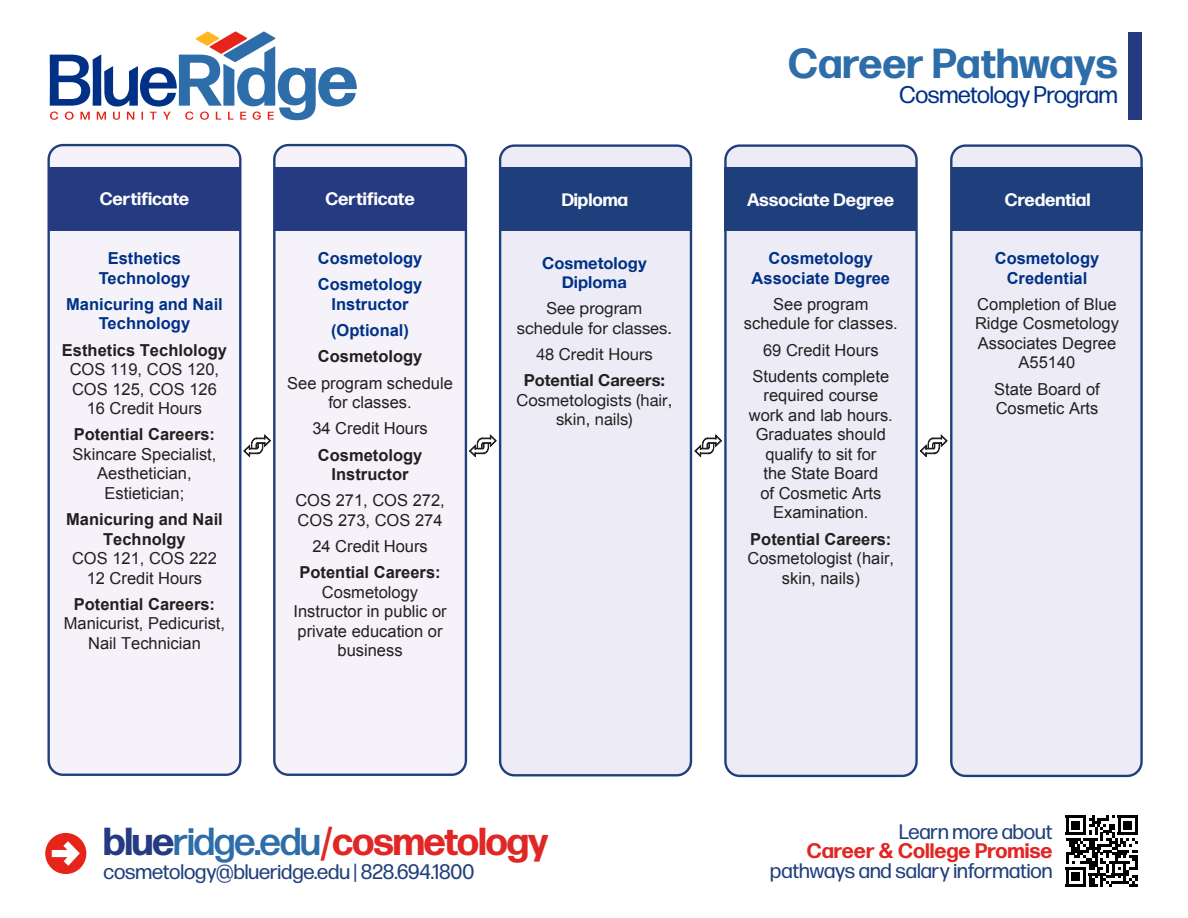
<style>
.page{position:relative;width:1188px;height:918px;background:#fff}
.page>*{position:absolute;margin:0;border:0;box-sizing:border-box;transform-origin:0 0}
.t1{font:700 42px "Forma DJR Banner";letter-spacing:.03em;color:#2d6da9}
.t2{font:700 39px "Forma DJR Banner";color:#e12725}
.t3{font:24px "Forma DJR Banner";letter-spacing:.02em;color:#003186}
.t4{font:21px "Forma DJR Banner";letter-spacing:.03em;color:#1f3f7c}
.t5{font:700 21px/19.5px "Forma DJR Banner";letter-spacing:.03em;color:#e12725;text-align:right}
.t6{font:700 18px "Forma DJR Banner";letter-spacing:.03em;color:#fff}
.t7{font:16.5px/19.5px "Arial";color:#231f20;text-align:center}
.t8{font:700 16.5px/19.5px "Arial";color:#003186;text-align:center}
.t9{font:16.5px/19.5px "Helvetica Neue";color:#231f20;text-align:center}
.t10{font:700 16.5px/19.5px "Arial";color:#231f20;text-align:center}
.t11{font:700 16.5px/19.5px "Helvetica Neue";color:#003186;text-align:center}
.s1{font-weight:700}
.s2{font-weight:400}
.s3{font-weight:400;color:#1f3f7c}
.s4{color:#253a80}
.s5{font-weight:500;color:#2d6da9}
.s6{font-weight:500}
</style>
<div class="page">
<svg style="left:50px;top:32px;width:307px;height:88px"></svg>
<div style="left:500px;top:146px;width:191px;height:629px;background:#edecf6;border-radius:14px"></div>
<div style="left:499px;top:144px;width:193px;height:632px;border:2px solid #1f3f7c;border-radius:14px"></div>
<div style="left:274px;top:145px;width:192px;height:630px;background:#f5f3f9;border-radius:14px"></div>
<div style="left:273px;top:144px;width:194px;height:632px;border:2px solid #1f3f7c;border-radius:14px"></div>
<div style="left:49px;top:145px;width:191px;height:630px;background:#f5f3f9;border-radius:14px"></div>
<div style="left:47px;top:144px;width:194px;height:632px;border:2px solid #1f3f7c;border-radius:14px"></div>
<div style="left:274px;top:167px;width:193px;height:63px;background:#253a80"></div>
<div style="left:48px;top:167px;width:193px;height:63px;background:#253a80"></div>
<div style="left:499px;top:168px;width:191px;height:63px;background:#1f3f7c"></div>
<div style="left:725px;top:146px;width:192px;height:630px;background:#edecf6;border-radius:14px"></div>
<div style="left:724px;top:144px;width:194px;height:633px;border:2px solid #1f3f7c;border-radius:14px"></div>
<div style="left:724px;top:168px;width:193px;height:63px;background:#1f3f7c"></div>
<div style="left:951px;top:146px;width:191px;height:630px;background:#edecf6;border-radius:14px"></div>
<div style="left:950px;top:144px;width:193px;height:633px;border:2px solid #1f3f7c;border-radius:14px"></div>
<div style="left:953px;top:168px;width:190px;height:63px;background:#1f3f7c"></div>
<svg style="left:695px;top:435px;width:27px;height:22px"></svg>
<svg style="left:469px;top:435px;width:27px;height:22px"></svg>
<svg style="left:244px;top:435px;width:27px;height:22px"></svg>
<svg style="left:1066px;top:815px;width:72px;height:72px"></svg>
<hr style="left:1066px;top:884px;width:20px;height:3px;background:#000">
<div style="left:1072px;top:873px;width:8px;height:8px;background:#000"></div>
<svg style="left:45px;top:833px;width:42px;height:41px"></svg>
<div style="left:1128px;top:32px;width:13px;height:87px;background:#253a80"></div>
<svg style="left:920px;top:435px;width:27px;height:22px"></svg>
<p class="t1" style="left:789px;top:37px;width:330px">Career Pathways</p>
<p class="t3" style="left:900px;top:80px;width:219px">Cosmetology Program</p>
<p class="t6" style="left:100px;top:188px;width:90px">Certificate</p>
<p class="t6" style="left:326px;top:188px;width:90px">Certificate</p>
<p class="t6" style="left:562px;top:188px;width:67px">Diploma</p>
<p class="t6" style="left:748px;top:188px;width:148px">Associate Degree</p>
<p class="t6" style="left:1005px;top:188px;width:86px">Credential</p>
<p class="t8" style="left:99px;top:249px;width:93px">Esthetics<br>Technology</p>
<p class="t8" style="left:66px;top:295px;width:158px">Manicuring and Nail<br>Technology</p>
<p class="t7" style="left:62px;top:340px;width:167px"><span class="s1">Esthetics Techlology<br></span>COS 119, COS 120,<br>COS 125, COS 126<br>16 Credit Hours</p>
<p class="t7" style="left:72px;top:425px;width:145px"><span class="s1">Potential Careers:<br></span>Skincare Specialist,<br>Aesthetician,<br>Estietician;</p>
<p class="t10" style="left:66px;top:510px;width:158px">Manicuring and Nail<br>Technolgy<br><span class="s2">COS 121, COS 222<br>12 Credit Hours</span></p>
<p class="t7" style="left:64px;top:594px;width:163px"><span class="s1">Potential Careers:<br></span>Manicurist, Pedicurist,<br>Nail Technician</p>
<p class="t8" style="left:318px;top:249px;width:106px">Cosmetology</p>
<p class="t8" style="left:318px;top:275px;width:106px">Cosmetology<br>Instructor</p>
<p class="t8" style="left:331px;top:321px;width:79px">(Optional)</p>
<p class="t10" style="left:318px;top:347px;width:106px">Cosmetology</p>
<p class="t7" style="left:287px;top:373px;width:167px">See program schedule for classes.</p>
<p class="t7" style="left:312px;top:419px;width:117px">34 Credit Hours</p>
<p class="t10" style="left:318px;top:446px;width:106px">Cosmetology<br>Instructor</p>
<p class="t7" style="left:295px;top:491px;width:151px;text-align:left">COS 271, COS 272,<br>COS 273, COS 274</p>
<p class="t7" style="left:312px;top:537px;width:117px">24 Credit Hours</p>
<p class="t7" style="left:294px;top:563px;width:155px"><span class="s1">Potential Careers:<br></span>Cosmetology<br>Instructor in public or private education or business</p>
<p class="t11" style="left:542px;top:253px;width:106px">Cosmetology<br>Diploma</p>
<p class="t9" style="left:517px;top:300px;width:157px">See program schedule for classes.</p>
<p class="t9" style="left:536px;top:345px;width:118px">48 Credit Hours</p>
<p class="t9" style="left:516px;top:372px;width:157px"><span class="s1">Potential Careers:<br></span>Cosmetologists (hair, skin, nails)</p>
<p class="t8" style="left:752px;top:249px;width:140px">Cosmetology<br>Associate Degree</p>
<p class="t7" style="left:744px;top:294px;width:156px">See program schedule for classes.</p>
<p class="t7" style="left:763px;top:340px;width:117px">69 Credit Hours</p>
<p class="t7" style="left:749px;top:366px;width:145px">Students complete required course work and lab hours.<br>Graduates should qualify to sit for<br>the State Board<br>of Cosmetic Arts<br>Examination.</p>
<p class="t7" style="left:748px;top:529px;width:148px"><span class="s1">Potential Careers:<br></span>Cosmetologist (hair, skin, nails)</p>
<p class="t8" style="left:995px;top:249px;width:106px">Cosmetology<br>Credential</p>
<p class="t7" style="left:975px;top:294px;width:145px">Completion of Blue<br>Ridge Cosmetology<br>Associates Degree<br>A55140</p>
<p class="t7" style="left:994px;top:379px;width:107px;text-align:left">State Board of<br>Cosmetic Arts</p>
<p class="t5" style="left:807px;top:821px;width:247px"><span class="s3">Learn more about<br></span>Career &amp; College Promise</p>
<p class="t2" style="left:104px;top:817px;width:446px"><span class="s4">blue</span><span class="s5">ridge.edu</span><span class="s6">/</span>cosmetology</p>
<p class="t4" style="left:104px;top:859px;width:372px">cosmetology@blueridge.edu | 828.694.1800</p>
<p class="t4" style="left:771px;top:858px;width:283px">pathways and salary information</p>
</div>
